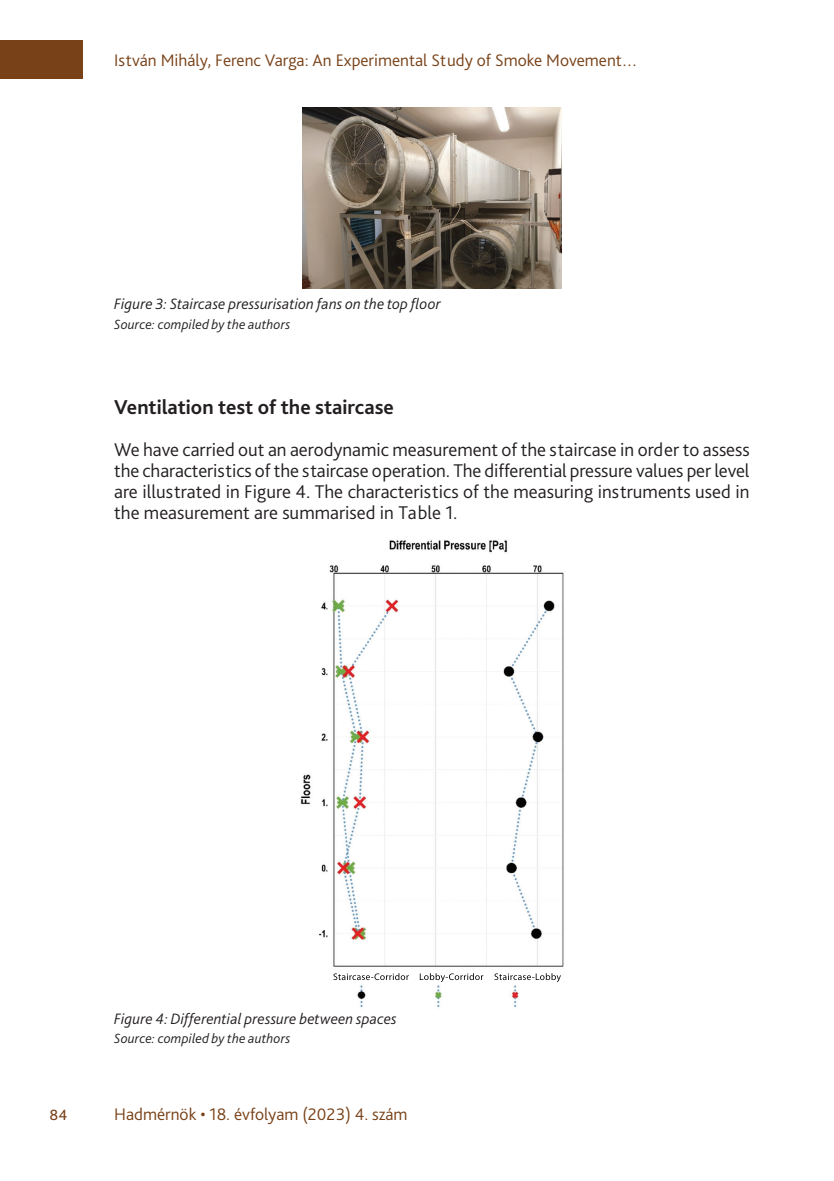
<style>
.page{position:relative;width:834px;height:1181px;background:#fff}
.page>*{position:absolute;margin:0;border:0;box-sizing:border-box;transform-origin:0 0}
._1_1__Head_címsor1{font:700 21px "Bliss Pro";color:#231f20}
._3_1_első_bekezdés{font:300 19.25px/21px "Bliss Pro";letter-spacing:-.005em;color:#231f20;text-align:justify}
.t1{font:300 19.25px "Bliss Pro";color:#784118}
.t2{font:300 17.5px "Bliss Pro";color:#784118}
._8_Ábra__képalárás{font:italic 300 15.75px "Bliss Pro";letter-spacing:.01em;color:#231f20}
._8_ábra_forrás{font:italic 300 14px "Bliss Pro";letter-spacing:.015em;color:#231f20}
</style>
<div class="page">
<div style="left:0;top:41px;width:83px;height:38px;background:#784118"></div>
<img style="left:302px;top:107px;width:259px;height:181px">
<img style="left:300px;top:540px;width:264px;height:467px">
<p class="t2" style="left:114px;top:49px;width:525px">István Mihály, Ferenc Varga: An Experimental Study of Smoke Movement…</p>
<p class="_8_Ábra__képalárás" style="left:114px;top:294px;width:328px">Figure 3: Staircase pressurisation fans on the top floor</p>
<p class="_8_ábra_forrás" style="left:114px;top:316px;width:178px">Source: compiled by the authors</p>
<p class="_1_1__Head_címsor1" style="left:114px;top:394px;width:281px">Ventilation test of the staircase</p>
<p class="_3_1_első_bekezdés" style="left:114px;top:439px;width:637px">We have carried out an aerodynamic measurement of the staircase in order to assess the characteristics of the staircase operation. The differential pressure values per level are illustrated in Figure 4. The characteristics of the measuring instruments used in the measurement are summarised in Table 1.</p>
<p class="_8_Ábra__képalárás" style="left:114px;top:1008px;width:284px">Figure 4: Differential pressure between spaces</p>
<p class="_8_ábra_forrás" style="left:114px;top:1030px;width:178px">Source: compiled by the authors</p>
<p class="t1" style="left:50px;top:1102px;width:19px">84</p>
<p class="t2" style="left:114px;top:1103px;width:295px">Hadmérnök • 18. évfolyam (2023) 4. szám</p>
</div>
